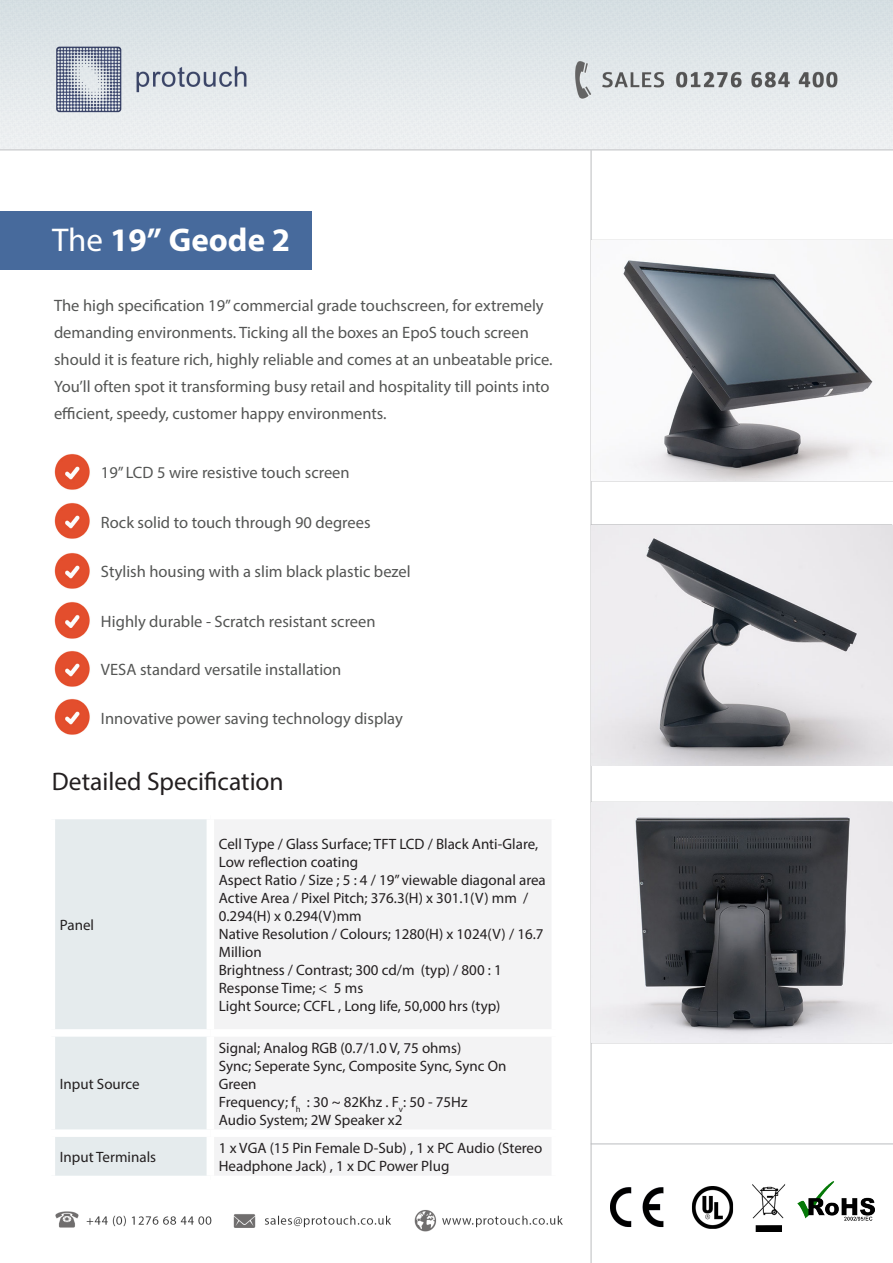
<style>
.page{position:relative;width:893px;height:1263px;background:#fff}
.page>*{position:absolute;margin:0;border:0;box-sizing:border-box;transform-origin:0 0}
.t1{font:700 33px "Myriad Pro";color:#fff}
.t2{font:25.5px "Myriad Pro";color:#231f20}
.t3{font:16.5px/27px "Myriad Pro";color:#545554}
.t4{font:15px/18px "Myriad Pro";color:#231f20}
.s1{font-weight:400}
</style>
<div class="page">
<img style="left:0;top:0;width:893px;height:1260px">
<hr style="left:0;top:150px;width:893px;height:1px;background:#bbbcbf">
<hr style="left:591px;top:150px;width:1px;height:1113px;background:#bbbcbf">
<div style="left:0;top:211px;width:311px;height:58px;background:#476a9c"></div>
<hr style="left:591px;top:240px;width:302px;height:1px;background:#bbbcbf">
<hr style="left:592px;top:480px;width:301px;height:1px;background:#bbbcbf">
<hr style="left:591px;top:524px;width:301px;height:1px;background:#bbbcbf">
<hr style="left:591px;top:765px;width:301px;height:1px;background:#bbbcbf">
<hr style="left:591px;top:1042px;width:301px;height:1px;background:#bbbcbf">
<hr style="left:591px;top:1143px;width:302px;height:1px;background:#bbbcbf">
<img style="left:592px;top:241px;width:301px;height:239px">
<img style="left:592px;top:525px;width:301px;height:240px">
<img style="left:591px;top:802px;width:302px;height:240px">
<img style="left:54px;top:453px;width:36px;height:38px">
<div style="left:55px;top:819px;width:152px;height:357px;background:#e5ebed"></div>
<div style="left:214px;top:819px;width:337px;height:357px;background:#f3f3f4"></div>
<div style="left:48px;top:812px;width:162px;height:7px;background:#fff"></div>
<div style="left:48px;top:819px;width:7px;height:210px;background:#fff"></div>
<div style="left:210px;top:812px;width:349px;height:7px;background:#fff"></div>
<div style="left:207px;top:819px;width:7px;height:210px;background:#fff"></div>
<div style="left:551px;top:819px;width:8px;height:210px;background:#fff"></div>
<div style="left:48px;top:1029px;width:162px;height:8px;background:#fff"></div>
<div style="left:48px;top:1037px;width:7px;height:92px;background:#fff"></div>
<div style="left:210px;top:1029px;width:349px;height:8px;background:#fff"></div>
<div style="left:207px;top:1037px;width:7px;height:92px;background:#fff"></div>
<div style="left:551px;top:1037px;width:8px;height:92px;background:#fff"></div>
<div style="left:48px;top:1129px;width:162px;height:8px;background:#fff"></div>
<div style="left:48px;top:1137px;width:7px;height:39px;background:#fff"></div>
<div style="left:210px;top:1129px;width:349px;height:8px;background:#fff"></div>
<div style="left:207px;top:1137px;width:7px;height:39px;background:#fff"></div>
<div style="left:551px;top:1137px;width:8px;height:39px;background:#fff"></div>
<div style="left:48px;top:1176px;width:162px;height:7px;background:#fff"></div>
<div style="left:210px;top:1176px;width:349px;height:7px;background:#fff"></div>
<img style="left:54px;top:503px;width:36px;height:37px">
<img style="left:54px;top:552px;width:36px;height:37px">
<img style="left:54px;top:602px;width:36px;height:37px">
<img style="left:54px;top:650px;width:36px;height:37px">
<img style="left:610px;top:1182px;width:265px;height:49px">
<img style="left:54px;top:699px;width:36px;height:37px">
<p class="t1" style="left:52px;top:219px;width:239px"><span class="s1">The</span> 19” Geode 2</p>
<p class="t3" style="left:54px;top:292px;width:500px">The high specification 19” commercial grade touchscreen, for extremely demanding environments. Ticking all the boxes an EpoS touch screen should it is feature rich, highly reliable and comes at an unbeatable price.<br>You’ll often spot it transforming busy retail and hospitality till points into efficient, speedy, customer happy environments.</p>
<p class="t3" style="left:101px;top:459px;width:250px">19” LCD 5 wire resistive touch screen</p>
<p class="t3" style="left:101px;top:508px;width:271px">Rock solid to touch through 90 degrees</p>
<p class="t3" style="left:101px;top:558px;width:311px">Stylish housing with a slim black plastic bezel</p>
<p class="t3" style="left:101px;top:607px;width:276px">Highly durable - Scratch resistant screen</p>
<p class="t3" style="left:101px;top:656px;width:242px">VESA standard versatile installation</p>
<p class="t3" style="left:101px;top:704px;width:303px">Innovative power saving technology display</p>
<p class="t2" style="left:52px;top:766px;width:233px">Detailed Specification</p>
<p class="t4" style="left:60px;top:915px;width:36px">Panel</p>
<p class="t4" style="left:60px;top:1074px;width:81px">Input Source</p>
<p class="t4" style="left:219px;top:834px;width:321px">Cell Type / Glass Surface; TFT LCD / Black Anti-Glare,<br>Low reflection coating</p>
<p class="t4" style="left:219px;top:870px;width:328px">Aspect Ratio / Size ; 5 : 4 / 19” viewable diagonal area</p>
<p class="t4" style="left:219px;top:888px;width:311px">Active Area / Pixel Pitch; 376.3(H) x 301.1(V) mm /<br>0.294(H) x 0.294(V)mm</p>
<p class="t4" style="left:219px;top:924px;width:326px">Native Resolution / Colours; 1280(H) x 1024(V) / 16.7<br>Million</p>
<p class="t4" style="left:219px;top:960px;width:284px">Brightness / Contrast; 300 cd/m (typ) / 800 : 1</p>
<p class="t4" style="left:219px;top:978px;width:146px">Response Time; &lt; 5 ms</p>
<p class="t4" style="left:219px;top:996px;width:283px">Light Source; CCFL , Long life, 50,000 hrs (typ)</p>
<p class="t4" style="left:219px;top:1038px;width:244px">Signal; Analog RGB (0.7/1.0 V, 75 ohms)</p>
<p class="t4" style="left:219px;top:1056px;width:289px">Sync; Seperate Sync, Composite Sync, Sync On<br>Green</p>
<p class="t4" style="left:219px;top:1092px;width:250px">Frequency; f<sub>h</sub> : 30 ~ 82Khz . F<sub>v</sub>: 50 - 75Hz</p>
<p class="t4" style="left:219px;top:1110px;width:185px">Audio System; 2W Speaker x2</p>
<p class="t4" style="left:60px;top:1148px;width:98px">Input Terminals</p>
<p class="t4" style="left:219px;top:1139px;width:325px">1 x VGA (15 Pin Female D-Sub) , 1 x PC Audio (Stereo<br>Headphone Jack) , 1 x DC Power Plug</p>
</div>
